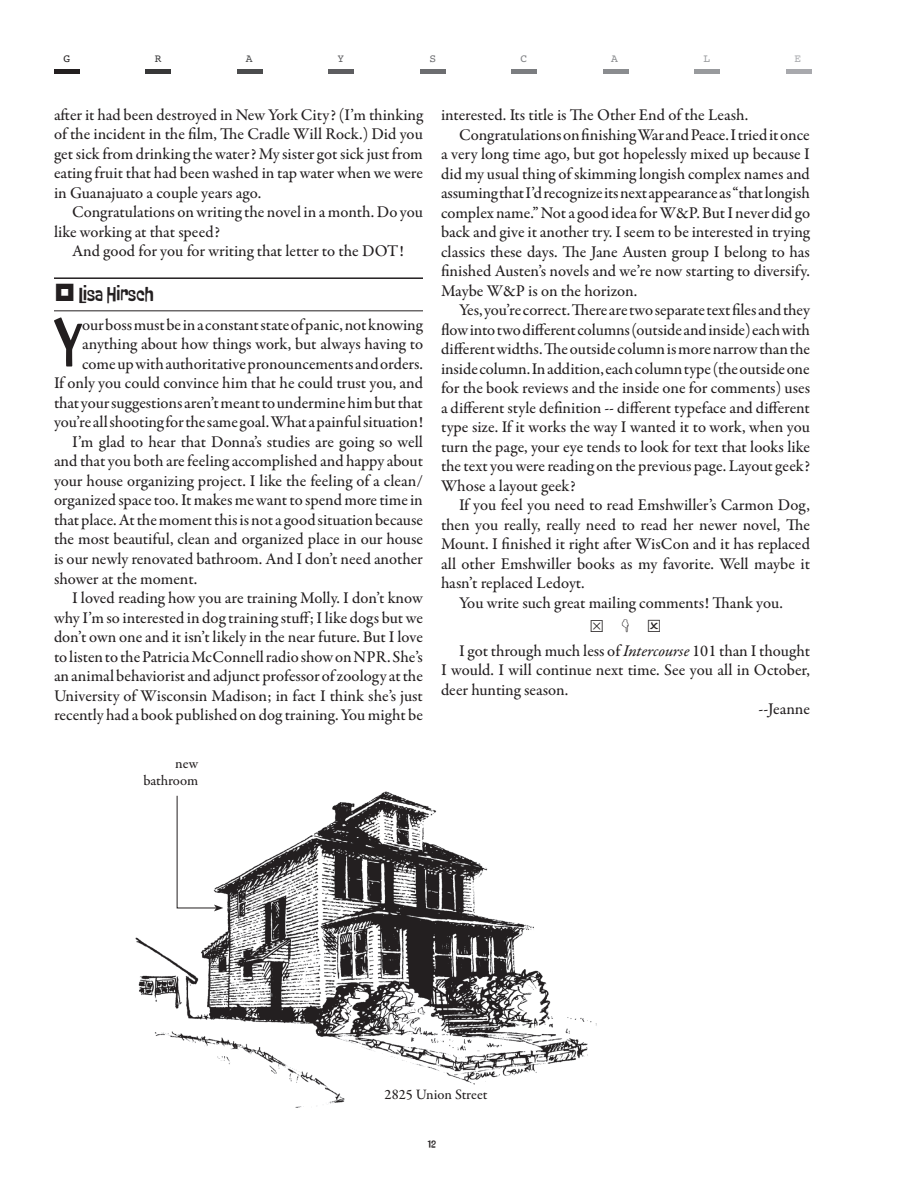
<style>
.page{position:relative;width:918px;height:1188px;background:#fff}
.page>*{position:absolute;margin:0;border:0;box-sizing:border-box;transform-origin:0 0}
.t1{font:500 72.45px "P22 Nudgewink Pro";color:#231f20}
.t2{font:500 24px "P22 Nudgewink Pro";color:#231f20}
.t3{font:500 16.5px/19.5px "Garamond Premr Pro";color:#231f20;text-align:justify}
.t4{font:500 14.55px/17.1px "Garamond Premr Pro";color:#231f20;text-align:right}
.t5{font:500 12px "P22 Nudgewink Pro";color:#231f20}
.t6{font:11.25px "Elroy";color:#231f20}
.t7{font:11.25px "Elroy";color:#373738}
.t8{font:11.25px "Elroy";color:#4b4c4d}
.t9{font:11.25px "Elroy";color:#5d5d60}
.t10{font:11.25px "Elroy";color:#6c6d70}
.t11{font:11.25px "Elroy";color:#7b7d80}
.t12{font:11.25px "Elroy";color:#8a8c8f}
.t13{font:11.25px "Elroy";color:#989a9d}
.t14{font:11.25px "Elroy";color:#a8a9ad}
.s1{font-family:"Garamond Premr Pro Med It";font-weight:400}
</style>
<div class="page">
<hr style="left:54px;top:70px;width:25px;height:4px;background:#231f20">
<hr style="left:146px;top:70px;width:25px;height:4px;background:#373738">
<hr style="left:237px;top:70px;width:25px;height:4px;background:#4b4c4d">
<hr style="left:329px;top:70px;width:25px;height:4px;background:#5d5d60">
<hr style="left:420px;top:70px;width:25px;height:4px;background:#6c6d70">
<hr style="left:512px;top:70px;width:25px;height:4px;background:#7b7d80">
<hr style="left:603px;top:70px;width:25px;height:4px;background:#8a8c8f">
<hr style="left:695px;top:70px;width:25px;height:4px;background:#989a9d">
<hr style="left:786px;top:70px;width:25px;height:4px;background:#a8a9ad">
<hr style="left:54px;top:277px;width:369px;height:2px;background:#231f20">
<hr style="left:54px;top:310px;width:369px;height:1px;background:#231f20">
<img style="left:135px;top:791px;width:462px;height:317px">
<svg style="left:176px;top:795px;width:47px;height:116px"></svg>
<p class="t6" style="left:64px;top:50px;width:8px">G</p>
<p class="t7" style="left:155px;top:50px;width:8px">R</p>
<p class="t8" style="left:246px;top:50px;width:8px">A</p>
<p class="t9" style="left:337px;top:50px;width:8px">Y</p>
<p class="t10" style="left:429px;top:50px;width:8px">S</p>
<p class="t11" style="left:520px;top:50px;width:8px">C</p>
<p class="t12" style="left:611px;top:50px;width:8px">A</p>
<p class="t13" style="left:704px;top:50px;width:8px">L</p>
<p class="t14" style="left:794px;top:50px;width:8px">E</p>
<p class="t3" style="left:54px;top:105px;width:371px">after it had been destroyed in New York City? (I’m thinking of the incident in the film, The Cradle Will Rock.) Did you get sick from drinking the water? My sister got sick just from eating fruit that had been washed in tap water when we were in Guanajuato a couple years ago.</p>
<p class="t3" style="left:54px;top:203px;width:371px;text-indent:18px">Congratulations on writing the novel in a month. Do you like working at that speed?</p>
<p class="t3" style="left:72px;top:242px;width:333px">And good for you for writing that letter to the DOT!</p>
<h2 class="t2" style="left:79px;top:281px;width:76px">Lisa Hirsch</h2>
<h1 class="t1" style="left:56px;top:306px;width:28px">Y</h1>
<p class="t3" style="left:82px;top:315px;width:342px">our boss must be in a constant state of panic, not knowing</p>
<p class="t3" style="left:82px;top:335px;width:342px">anything about how things work, but always having to</p>
<p class="t3" style="left:82px;top:354px;width:343px">come up with authoritative pronouncements and orders.</p>
<p class="t3" style="left:54px;top:374px;width:371px">If only you could convince him that he could trust you, and</p>
<p class="t3" style="left:54px;top:393px;width:370px">that your suggestions aren’t meant to undermine him but that</p>
<p class="t3" style="left:54px;top:413px;width:371px">you’re all shooting for the same goal. What a painful situation!</p>
<p class="t3" style="left:72px;top:432px;width:353px">I’m glad to hear that Donna’s studies are going so well</p>
<p class="t3" style="left:54px;top:452px;width:371px">and that you both are feeling accomplished and happy about</p>
<p class="t3" style="left:54px;top:471px;width:371px">your house organizing project. I like the feeling of a clean/</p>
<p class="t3" style="left:54px;top:491px;width:370px">organized space too. It makes me want to spend more time in</p>
<p class="t3" style="left:54px;top:510px;width:371px">that place. At the moment this is not a good situation because</p>
<p class="t3" style="left:54px;top:530px;width:371px">the most beautiful, clean and organized place in our house</p>
<p class="t3" style="left:54px;top:549px;width:370px">is our newly renovated bathroom. And I don’t need another</p>
<p class="t3" style="left:54px;top:569px;width:145px">shower at the moment.</p>
<p class="t3" style="left:72px;top:588px;width:353px">I loved reading how you are training Molly. I don’t know</p>
<p class="t3" style="left:54px;top:608px;width:370px">why I’m so interested in dog training stuff; I like dogs but we</p>
<p class="t3" style="left:54px;top:627px;width:370px">don’t own one and it isn’t likely in the near future. But I love</p>
<p class="t3" style="left:54px;top:647px;width:371px">to listen to the Patricia McConnell radio show on NPR. She’s</p>
<p class="t3" style="left:54px;top:666px;width:370px">an animal behaviorist and adjunct professor of zoology at the</p>
<p class="t3" style="left:54px;top:686px;width:370px">University of Wisconsin Madison; in fact I think she’s just</p>
<p class="t3" style="left:54px;top:705px;width:370px">recently had a book published on dog training. You might be</p>
<p class="t4" style="left:143px;top:755px;width:56px">new bathroom</p>
<p class="t3" style="left:441px;top:105px;width:309px">interested. Its title is The Other End of the Leash.</p>
<p class="t3" style="left:459px;top:125px;width:352px">Congratulations on finishing War and Peace. I tried it once</p>
<p class="t3" style="left:441px;top:144px;width:371px">a very long time ago, but got hopelessly mixed up because I</p>
<p class="t3" style="left:441px;top:164px;width:370px">did my usual thing of skimming longish complex names and</p>
<p class="t3" style="left:441px;top:183px;width:371px">assuming that I’d recognize its next appearance as “that longish</p>
<p class="t3" style="left:441px;top:203px;width:371px">complex name.” Not a good idea for W&amp;P. But I never did go</p>
<p class="t3" style="left:441px;top:222px;width:370px">back and give it another try. I seem to be interested in trying</p>
<p class="t3" style="left:441px;top:242px;width:371px">classics these days. The Jane Austen group I belong to has</p>
<p class="t3" style="left:441px;top:261px;width:370px">finished Austen’s novels and we’re now starting to diversify.</p>
<p class="t3" style="left:441px;top:281px;width:198px">Maybe W&amp;P is on the horizon.</p>
<p class="t3" style="left:459px;top:300px;width:353px">Yes, you’re correct. There are two separate text files and they</p>
<p class="t3" style="left:441px;top:320px;width:371px">flow into two different columns (outside and inside) each with</p>
<p class="t3" style="left:441px;top:340px;width:371px">different widths. The outside column is more narrow than the</p>
<p class="t3" style="left:441px;top:359px;width:370px">inside column. In addition, each column type (the outside one</p>
<p class="t3" style="left:441px;top:379px;width:371px">for the book reviews and the inside one for comments) uses</p>
<p class="t3" style="left:441px;top:398px;width:370px">a different style definition -- different typeface and different</p>
<p class="t3" style="left:441px;top:418px;width:371px">type size. If it works the way I wanted it to work, when you</p>
<p class="t3" style="left:441px;top:437px;width:371px">turn the page, your eye tends to look for text that looks like</p>
<p class="t3" style="left:441px;top:457px;width:371px">the text you were reading on the previous page. Layout geek?</p>
<p class="t3" style="left:441px;top:476px;width:136px">Whose a layout geek?</p>
<p class="t3" style="left:459px;top:496px;width:352px">If you feel you need to read Emshwiller’s Carmon Dog,</p>
<p class="t3" style="left:441px;top:515px;width:370px">then you really, really need to read her newer novel, The</p>
<p class="t3" style="left:441px;top:535px;width:371px">Mount. I finished it right after WisCon and it has replaced</p>
<p class="t3" style="left:441px;top:554px;width:371px">all other Emshwiller books as my favorite. Well maybe it</p>
<p class="t3" style="left:441px;top:574px;width:145px">hasn’t replaced Ledoyt.</p>
<p class="t3" style="left:459px;top:593px;width:326px">You write such great mailing comments! Thank you.</p>
<p class="t3" style="left:459px;top:641px;width:353px">I got through much less of <span class="s1">Intercourse</span> 101 than I thought</p>
<p class="t3" style="left:441px;top:661px;width:371px">I would. I will continue next time. See you all in October,</p>
<p class="t3" style="left:441px;top:680px;width:129px">deer hunting season.</p>
<p class="t3" style="left:759px;top:700px;width:53px">--Jeanne</p>
<p class="t4" style="left:385px;top:1086px;width:104px">2825 Union Street</p>
<p class="t5" style="left:428px;top:1137px;width:10px">12</p>
</div>
